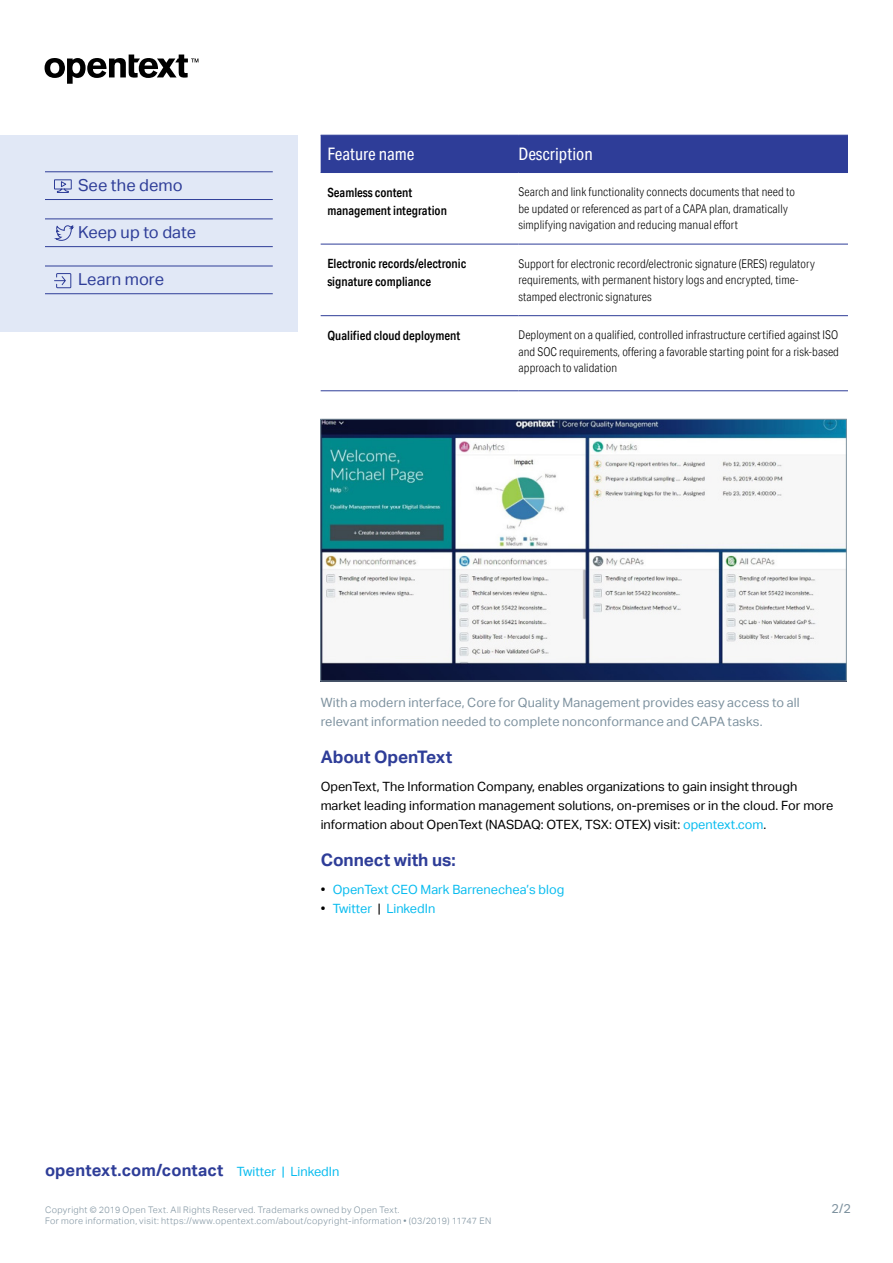
<style>
.page{position:relative;width:893px;height:1263px;background:#fff}
.page>*{position:absolute;margin:0;border:0;box-sizing:border-box;transform-origin:0 0}
.t1{font:700 17.25px "Aktiv Grotesk";color:#2e3d98}
.t2{font:17.25px "Aktiv Grotesk Cd";color:#fff}
.t3{font:16.5px "Aktiv Grotesk";color:#2e3d98}
.t4{font:700 16.5px "Aktiv Grotesk";letter-spacing:.005em;color:#2e3d98}
.t5{font:12.75px/18.8px "Aktiv Grotesk";color:#000}
.t6{font:12.75px/18.8px "Aktiv Grotesk";letter-spacing:.01em;color:#7e929f}
.t7{font:500 12.75px/18px "Aktiv Grotesk Cd";color:#000}
.t8{font:12.75px "Aktiv Grotesk";color:#09bcef}
.t9{font:300 12px/16.5px "Aktiv Grotesk Cd";letter-spacing:.01em;color:#000}
.t10{font:300 9px "Aktiv Grotesk";letter-spacing:.04em;color:#7e929f}
.s1{color:#09bcef}
.s2{color:#000}
</style>
<div class="page">
<svg style="left:45px;top:55px;width:153px;height:29px"></svg>
<img style="left:322px;top:421px;width:523px;height:258px">
<div style="left:320px;top:419px;width:527px;height:262px;border:1px solid #7e929f"></div>
<div style="left:321px;top:136px;width:527px;height:36px;background:#2e3d98"></div>
<hr style="left:321px;top:135px;width:197px;height:1px;background:#2e3d98">
<hr style="left:518px;top:135px;width:330px;height:1px;background:#2e3d98">
<hr style="left:321px;top:172px;width:197px;height:1px;background:#2e3d98">
<hr style="left:518px;top:172px;width:330px;height:1px;background:#2e3d98">
<hr style="left:321px;top:244px;width:197px;height:1px;background:#2e3d98">
<hr style="left:518px;top:244px;width:330px;height:1px;background:#2e3d98">
<hr style="left:321px;top:315px;width:197px;height:1px;background:#2e3d98">
<hr style="left:518px;top:315px;width:330px;height:1px;background:#2e3d98">
<hr style="left:321px;top:390px;width:197px;height:1px;background:#2e3d98">
<hr style="left:518px;top:390px;width:330px;height:1px;background:#2e3d98">
<div style="left:0;top:135px;width:297px;height:197px;background:#e1e8f6"></div>
<hr style="left:45px;top:171px;width:228px;height:1px;background:#2e3d98">
<hr style="left:45px;top:199px;width:228px;height:1px;background:#2e3d98">
<hr style="left:45px;top:218px;width:228px;height:1px;background:#2e3d98">
<hr style="left:45px;top:246px;width:228px;height:1px;background:#2e3d98">
<hr style="left:45px;top:266px;width:228px;height:1px;background:#2e3d98">
<hr style="left:45px;top:293px;width:228px;height:1px;background:#2e3d98">
<svg style="left:54px;top:179px;width:18px;height:14px"></svg>
<svg style="left:54px;top:225px;width:20px;height:16px"></svg>
<svg style="left:54px;top:273px;width:18px;height:16px"></svg>
<h2 class="t3" style="left:78px;top:175px;width:106px">See the demo</h2>
<h2 class="t3" style="left:78px;top:223px;width:120px">Keep up to date</h2>
<h2 class="t3" style="left:78px;top:270px;width:88px">Learn more</h2>
<h1 class="t2" style="left:327px;top:144px;width:89px">Feature name</h1>
<h1 class="t2" style="left:518px;top:144px;width:76px">Description</h1>
<p class="t7" style="left:327px;top:183px;width:121px">Seamless content management integration</p>
<p class="t9" style="left:518px;top:184px;width:278px">Search and link functionality connects documents that need to be updated or referenced as part of a CAPA plan, dramatically simplifying navigation and reducing manual effort</p>
<p class="t7" style="left:327px;top:254px;width:140px">Electronic records/electronic signature compliance</p>
<p class="t9" style="left:518px;top:255px;width:298px">Support for electronic record/electronic signature (ERES) regulatory requirements, with permanent history logs and encrypted, time&shy;stamped electronic signatures</p>
<p class="t7" style="left:327px;top:326px;width:134px">Qualified cloud deployment</p>
<p class="t9" style="left:518px;top:327px;width:322px;text-align:justify">Deployment on a qualified, controlled infrastructure certified against ISO and SOC requirements, offering a favorable starting point for a risk-based approach to validation</p>
<p class="t6" style="left:321px;top:693px;width:480px">With a modern interface, Core for Quality Management provides easy access to all relevant information needed to complete nonconformance and CAPA tasks.</p>
<h1 class="t1" style="left:321px;top:747px;width:133px">About OpenText</h1>
<p class="t5" style="left:321px;top:777px;width:514px">OpenText, The Information Company, enables organizations to gain insight through market leading information management solutions, on-premises or in the cloud. For more information about OpenText (NASDAQ: OTEX, TSX: OTEX) visit: <span class="s1">opentext.com</span>.</p>
<h1 class="t1" style="left:321px;top:850px;width:137px">Connect with us:</h1>
<p class="t8" style="left:321px;top:883px;width:245px"><span class="s2">•</span> OpenText CEO Mark Barrenechea’s blog</p>
<p class="t8" style="left:321px;top:901px;width:116px"><span class="s2">•</span> Twitter <span class="s2">|</span> LinkedIn</p>
<h2 class="t4" style="left:45px;top:1160px;width:180px">opentext.com/contact</h2>
<p class="t8" style="left:237px;top:1164px;width:104px">Twitter | LinkedIn</p>
<p class="t10" style="left:45px;top:1205px;width:356px">Copyright © 2019 Open Text. All Rights Reserved. Trademarks owned by Open Text.</p>
<p class="t6" style="left:832px;top:1199px;width:21px">2/2</p>
<p class="t10" style="left:45px;top:1215px;width:448px">For more information, visit: https://www.opentext.com/about/copyright-information • (03/2019) 11747 EN</p>
</div>
